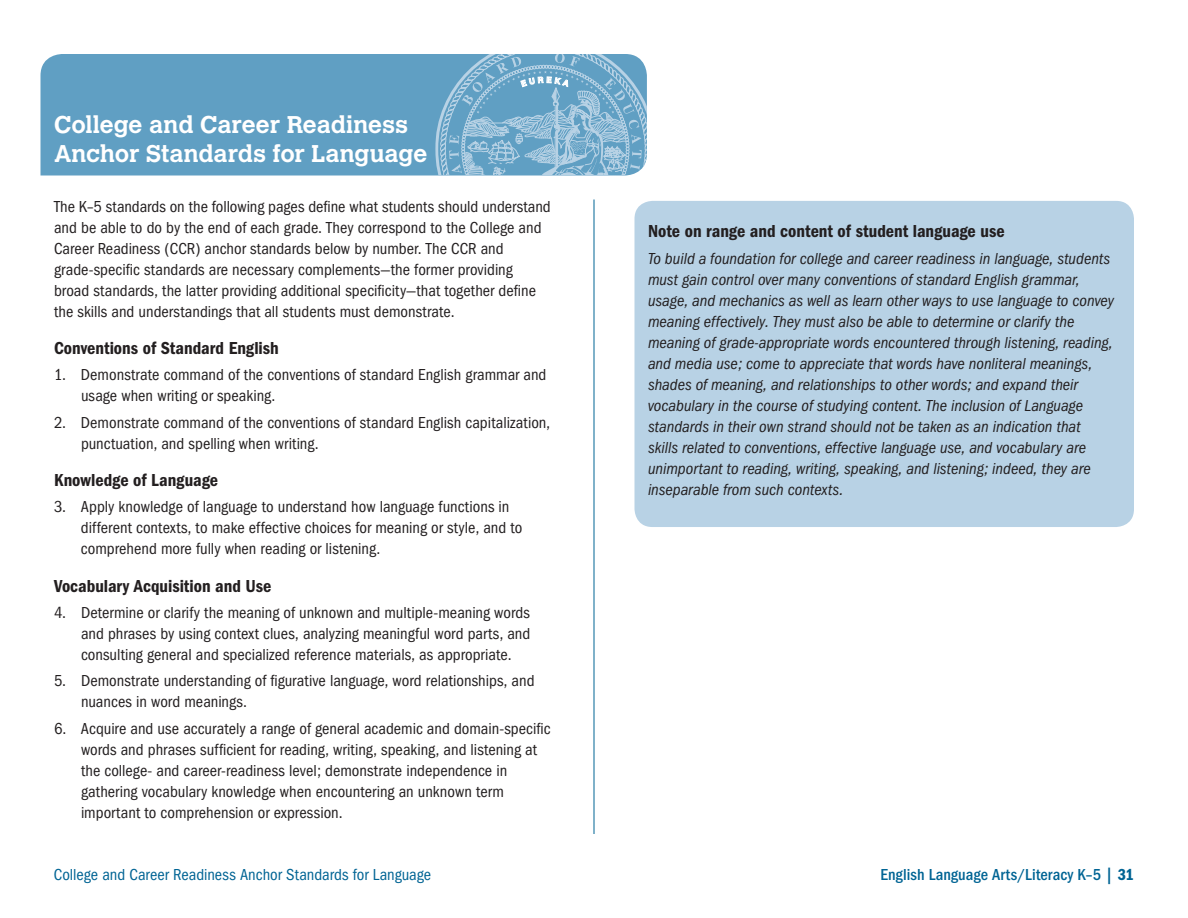
<style>
.page{position:relative;width:1188px;height:918px;background:#fff}
.page>*{position:absolute;margin:0;border:0;box-sizing:border-box;transform-origin:0 0}
.t1{font:700 24px/28.8px "Calvert";color:#fff}
._2nd_Subheader{font:600 condensed 18px "Franklin Gothic";color:#231f20}
.Gray_Box__header{font:600 condensed 18px "Franklin Gothic";color:#231f20}
.Indent_body_text{font:condensed 16.5px/21px "Franklin Gothic";color:#231f20}
.Gray_box__Body_text{font:italic condensed 16.5px/21px "Franklin Gothic";color:#231f20}
.Body_text{font:condensed 16.5px/21px "Franklin Gothic";color:#231f20}
.t2{font:condensed 16.5px "Franklin Gothic";color:#006494}
.t3{font:500 condensed 16.5px "Franklin Gothic";letter-spacing:.005em;color:#006494}
.s1{font-weight:600}
</style>
<div class="page">
<div style="left:41px;top:54px;width:394px;height:122px;background:#609fc3"></div>
<svg style="left:435px;top:54px;width:212px;height:122px;background:#7cafcd"></svg>
<hr style="left:594px;top:200px;width:1px;height:634px;background:#006494">
<div style="left:634px;top:201px;width:500px;height:326px;background:#b8d2e5;border-radius:18px"></div>
<p class="t1" style="left:54px;top:110px;width:375px">College and Career Readiness<br>Anchor Standards for Language</p>
<p class="Body_text" style="left:54px;top:196px;width:498px">The K–5 standards on the following pages define what students should understand and be able to do by the end of each grade. They correspond to the College and Career Readiness (CCR) anchor standards below by number. The CCR and grade-specific standards are necessary complements—the former providing broad standards, the latter providing additional specificity—that together define the skills and understandings that all students must demonstrate.</p>
<p class="_2nd_Subheader" style="left:54px;top:338px;width:226px">Conventions of Standard English</p>
<p class="Indent_body_text" style="left:81px;top:365px;width:467px;text-indent:-27px">1. Demonstrate command of the conventions of standard English grammar and usage when writing or speaking.</p>
<p class="Indent_body_text" style="left:81px;top:412px;width:471px;text-indent:-27px">2. Demonstrate command of the conventions of standard English capitalization, punctuation, and spelling when writing.</p>
<p class="_2nd_Subheader" style="left:54px;top:470px;width:166px">Knowledge of Language</p>
<p class="Indent_body_text" style="left:81px;top:497px;width:443px;text-indent:-27px">3. Apply knowledge of language to understand how language functions in different contexts, to make effective choices for meaning or style, and to comprehend more fully when reading or listening.</p>
<p class="_2nd_Subheader" style="left:54px;top:575px;width:219px">Vocabulary Acquisition and Use</p>
<p class="Indent_body_text" style="left:81px;top:602px;width:451px;text-align:justify;text-indent:-27px">4. Determine or clarify the meaning of unknown and multiple-meaning words and phrases by using context clues, analyzing meaningful word parts, and consulting general and specialized reference materials, as appropriate.</p>
<p class="Indent_body_text" style="left:81px;top:671px;width:455px;text-indent:-27px">5. Demonstrate understanding of figurative language, word relationships, and nuances in word meanings.</p>
<p class="Indent_body_text" style="left:81px;top:718px;width:471px;text-indent:-27px">6. Acquire and use accurately a range of general academic and domain-specific words and phrases sufficient for reading, writing, speaking, and listening at the college- and career-readiness level; demonstrate independence in gathering vocabulary knowledge when encountering an unknown term important to comprehension or expression.</p>
<p class="Gray_Box__header" style="left:648px;top:221px;width:358px">Note on range and content of student language use</p>
<p class="Gray_box__Body_text" style="left:648px;top:248px;width:468px">To build a foundation for college and career readiness in language, students must gain control over many conventions of standard English grammar, usage, and mechanics as well as learn other ways to use language to convey meaning effectively. They must also be able to determine or clarify the meaning of grade-appropriate words encountered through listening, reading, and media use; come to appreciate that words have nonliteral meanings, shades of meaning, and relationships to other words; and expand their vocabulary in the course of studying content. The inclusion of Language standards in their own strand should not be taken as an indication that skills related to conventions, effective language use, and vocabulary are unimportant to reading, writing, speaking, and listening; indeed, they are inseparable from such contexts.</p>
<p class="t2" style="left:54px;top:865px;width:379px">College and Career Readiness Anchor Standards for Language</p>
<p class="t3" style="left:880px;top:865px;width:255px">English Language Arts/Literacy K–5 | <span class="s1">31</span></p>
</div>
